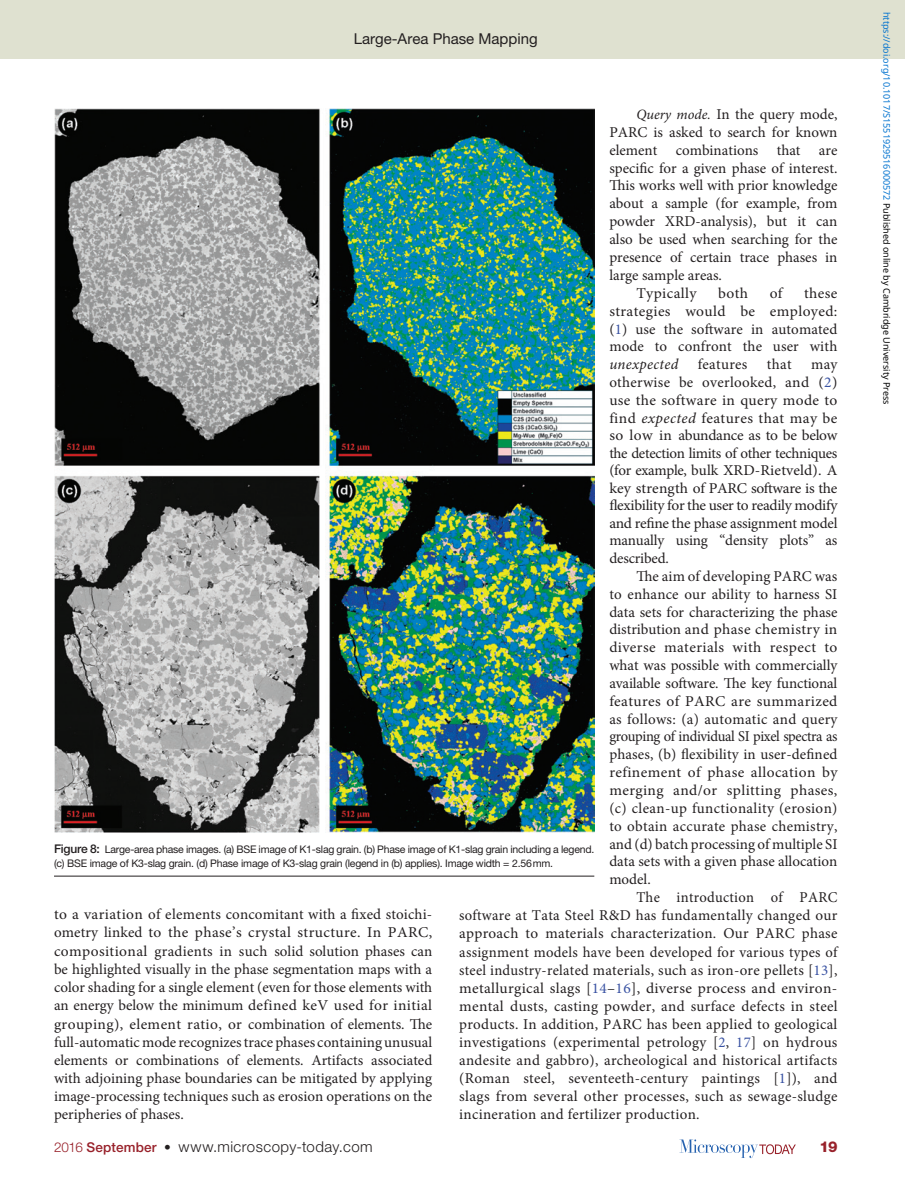
<style>
.page{position:relative;width:905px;height:1188px;background:#fff}
.page>*{position:absolute;margin:0;border:0;box-sizing:border-box;transform-origin:0 0}
.pPara{font:15px/17.9px "Minion Pro";color:#231f20;text-align:justify}
.t1{font:300 15px "Helvetica Neue LT Std";letter-spacing:.03em;color:#231f20}
.t2{font:15px "Helvetica Neue LT Std";color:#231f20}
.pPara-2{font:15px "Minion Pro";letter-spacing:.025em;color:#231f20}
.pPara-3{font:15px "Minion Pro";letter-spacing:.02em;color:#231f20}
.t3{font:800 15px "Helvetica Neue LT Std";color:#98212a}
.pFigureCaption{font:10.5px/13.5px "Helvetica Neue LT Std";letter-spacing:-.02em;color:#231f20}
.t4{font:9px "Noto Sans";color:#0172cf}
.s1{font-style:italic;font-size:14.25px}
.s2{color:#3a53a3}
.s3{font-style:italic}
.s4{font-weight:500;font-size:12px}
.s5{font-size:13.5px;color:#98212a}
.s6{font-weight:500;font-size:13.5px;color:#98212a}
.s7{font-weight:500;font-size:13.5px}
.s8{color:#000}
</style>
<div class="page">
<svg style="left:679px;top:1139px;width:116px;height:19px"></svg>
<div style="left:0;top:0;width:904px;height:58px;background:#dfe1d0"></div>
<img style="left:54px;top:108px;width:540px;height:725px">
<hr style="left:54px;top:876px;width:540px;height:1px;background:#231f20">
<p class="t2" style="left:354px;top:30px;width:185px">Large-Area Phase Mapping</p>
<p class="pPara" style="left:609px;top:105px;width:230px;text-indent:27px"><span class="s1">Query mode.</span> In the query mode, PARC is asked to search for known element combinations that are specific for a given phase of interest.<br>This works well with prior knowledge about a sample (for example, from powder XRD-analysis), but it can also be used when searching for the presence of certain trace phases in large sample areas.</p>
<p class="pPara-2" style="left:636px;top:283px;width:62px">Typically</p>
<p class="pPara" style="left:718px;top:284px;width:31px">both</p>
<p class="pPara" style="left:769px;top:284px;width:14px">of</p>
<p class="pPara" style="left:609px;top:284px;width:230px;text-indent:195px">these strategies would be employed: (<span class="s2">1</span>) use the software in automated mode to confront the user with <span class="s3">unexpected</span></p>
<p class="pPara-3" style="left:698px;top:354px;width:51px">features</p>
<p class="pPara" style="left:766px;top:356px;width:26px">that</p>
<p class="pPara" style="left:609px;top:356px;width:230px;text-indent:202px">may otherwise be overlooked, and (<span class="s2">2</span>) use the software in query mode to find <span class="s3">expected</span> features that may be so low in abundance as to be below the detection limits of other techniques (for example, bulk XRD-Rietveld). A key strength of PARC software is the flexibility for the user to readily modify and refine the phase assignment model manually using “density plots” as described.</p>
<p class="pPara" style="left:609px;top:567px;width:230px;text-indent:27px">The aim of developing PARC was to enhance our ability to harness SI data sets for characterizing the phase distribution and phase chemistry in diverse materials with respect to what was possible with commercially available software. The key functional features of PARC are summarized as follows: (a) automatic and query grouping of individual SI pixel spectra as phases, (b) flexibility in user-defined refinement of phase allocation by merging and/or splitting phases, (c) clean-up functionality (erosion) to obtain accurate phase chemistry, and (d) batch processing of multiple SI data sets with a given phase allocation model.</p>
<p class="pPara" style="left:459px;top:889px;width:380px;text-indent:177px">The introduction of PARC software at Tata Steel R&amp;D has fundamentally changed our approach to materials characterization. Our PARC phase assignment models have been developed for various types of steel industry-related materials, such as iron-ore pellets [<span class="s2">13</span>], metallurgical slags [<span class="s2">14</span>–<span class="s2">16</span>], diverse process and environ&shy;mental dusts, casting powder, and surface defects in steel products. In addition, PARC has been applied to geological investigations (experimental petrology [<span class="s2">2</span>, <span class="s2">17</span>] on hydrous andesite and gabbro), archeological and historical artifacts (Roman steel, seventeeth-century paintings [<span class="s2">1</span>]), and slags from several other processes, such as sewage-sludge incineration and fertilizer production.</p>
<p class="pFigureCaption" style="left:54px;top:843px;width:542px"><span class="s4">Figure 8:</span> Large-area phase images. (a) BSE image of K1-slag grain. (b) Phase image of K1-slag grain including a legend. (c) BSE image of K3-slag grain. (d) Phase image of K3-slag grain (legend in (b) applies). Image width = 2.56mm.</p>
<p class="pPara" style="left:54px;top:905px;width:380px">to a variation of elements concomitant with a fixed stoichi&shy;ometry linked to the phase’s crystal structure. In PARC, compositional gradients in such solid solution phases can be highlighted visually in the phase segmentation maps with a color shading for a single element (even for those elements with an energy below the minimum defined keV used for initial grouping), element ratio, or combination of elements. The full-automatic mode recognizes trace phases containing unusual elements or combinations of elements. Artifacts associated with adjoining phase boundaries can be mitigated by applying image-processing techniques such as erosion operations on the peripheries of phases.</p>
<p class="t1" style="left:54px;top:1137px;width:320px"><span class="s5">2016</span> <span class="s6">September</span> <span class="s7">•</span> www.microscopy-today.com</p>
<p class="t3" style="left:819px;top:1138px;width:20px">19</p>
<p class="t4" style="left:893px;top:12px;width:394px;rotate:90deg">https://doi.org/10.1017/S1551929516000572 <span class="s8">Published online by Cambridge University Press</span></p>
</div>
